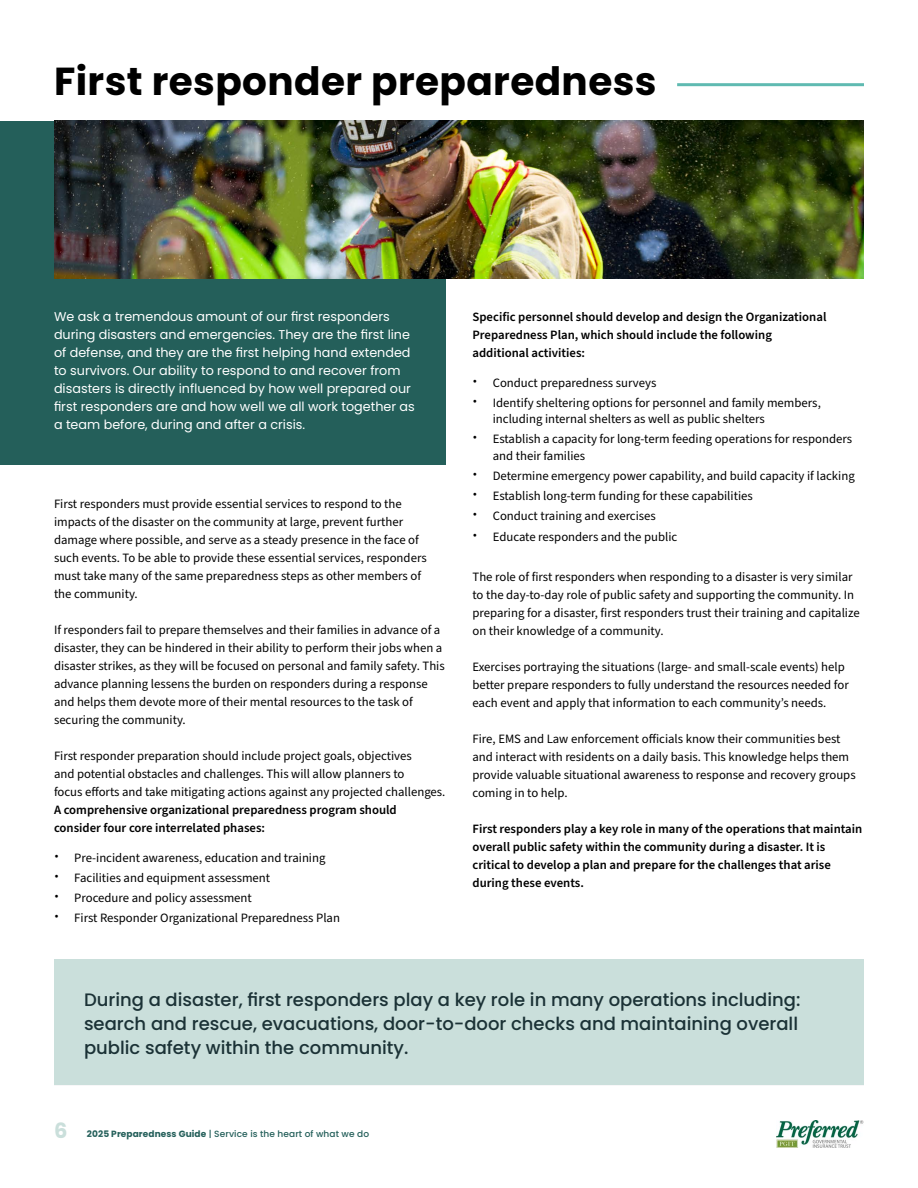
<style>
.page{position:relative;width:918px;height:1188px;background:#fff}
.page>*{position:absolute;margin:0;border:0;box-sizing:border-box;transform-origin:0 0}
.t1{font:700 39px "Poppins";letter-spacing:.01em;color:#000}
.t2{font:700 21px "Poppins";color:#cadfdb}
.t3{font:500 18px/24px "Poppins";color:#1b3236}
.t4{font:12.75px/18px "Source Sans Pro";color:#000}
.t5{font:600 12.75px/18px "Source Sans Pro";color:#000}
.t6{font:12.75px/18px "Poppins";color:#fff}
.t7{font:500 9px "Poppins";letter-spacing:.01em;color:#245f5a}
.s1{font-weight:600;font-size:18px}
.s2{font-weight:700}
</style>
<div class="page">
<img style="left:776px;top:1120px;width:88px;height:28px">
<hr style="left:54px;top:1084px;width:810px;height:1px;background:#e6e7e8">
<div style="left:0;top:121px;width:446px;height:343px;background:#245f5a"></div>
<img style="left:54px;top:121px;width:810px;height:158px">
<hr style="left:677px;top:83px;width:187px;height:3px;background:#5fbab1">
<div style="left:54px;top:959px;width:810px;height:125px;background:#cadfdb"></div>
<h1 class="t1" style="left:54px;top:59px;width:604px">First responder preparedness</h1>
<p class="t6" style="left:54px;top:308px;width:362px">We ask a tremendous amount of our first responders during disasters and emergencies. They are the first line of defense, and they are the first helping hand extended to survivors. Our ability to respond to and recover from disasters is directly influenced by how well prepared our first responders are and how well we all work together as a team before, during and after a crisis.</p>
<p class="t4" style="left:54px;top:496px;width:374px">First responders must provide essential services to respond to the impacts of the disaster on the community at large, prevent further damage where possible, and serve as a steady presence in the face of such events. To be able to provide these essential services, responders must take many of the same preparedness steps as other members of the community.</p>
<p class="t4" style="left:54px;top:622px;width:392px">If responders fail to prepare themselves and their families in advance of a disaster, they can be hindered in their ability to perform their jobs when a disaster strikes, as they will be focused on personal and family safety. This advance planning lessens the burden on responders during a response and helps them devote more of their mental resources to the task of securing the community.</p>
<p class="t4" style="left:54px;top:748px;width:393px">First responder preparation should include project goals, objectives<br>and potential obstacles and challenges. This will allow planners to<br>focus efforts and take mitigating actions against any projected challenges.</p>
<p class="t5" style="left:54px;top:802px;width:344px">A comprehensive organizational preparedness program should consider four core interrelated phases:</p>
<p class="t4" style="left:54px;top:849px;width:288px;line-height:20px"><span class="s1">·</span> Pre-incident awareness, education and training<br><span class="s1">·</span> Facilities and equipment assessment<br><span class="s1">·</span> Procedure and policy assessment<br><span class="s1">·</span> First Responder Organizational Preparedness Plan</p>
<p class="t5" style="left:472px;top:308px;width:355px">Specific personnel should develop and design the Organizational<br>Preparedness Plan, which should include the following additional activities:</p>
<p class="t4" style="left:472px;top:373px;width:350px;line-height:20px"><span class="s1">·</span> Conduct preparedness surveys<br><span class="s1">·</span> Identify sheltering options for personnel and family members,</p>
<p class="t4" style="left:472px;top:410px;width:381px;line-height:20px;text-indent:20px">including internal shelters as well as public shelters<br><span class="s1">·</span> Establish a capacity for long-term feeding operations for responders</p>
<p class="t4" style="left:472px;top:446px;width:384px;line-height:20px;text-indent:20px">and their families<br><span class="s1">·</span> Determine emergency power capability, and build capacity if lacking <span class="s1">·</span> Establish long-term funding for these capabilities<br><span class="s1">·</span> Conduct training and exercises</p>
<p class="t4" style="left:472px;top:529px;width:206px"><span class="s1">·</span> Educate responders and the public</p>
<p class="t4" style="left:473px;top:568px;width:389px">The role of first responders when responding to a disaster is very similar to the day-to-day role of public safety and supporting the community. In preparing for a disaster, first responders trust their training and capitalize on their knowledge of a community.</p>
<p class="t4" style="left:473px;top:658px;width:378px">Exercises portraying the situations (large- and small-scale events) help better prepare responders to fully understand the resources needed for each event and apply that information to each community’s needs.</p>
<p class="t4" style="left:473px;top:730px;width:385px">Fire, EMS and Law enforcement officials know their communities best and interact with residents on a daily basis. This knowledge helps them provide valuable situational awareness to response and recovery groups coming in to help.</p>
<p class="t5" style="left:473px;top:820px;width:391px">First responders play a key role in many of the operations that maintain overall public safety within the community during a disaster. It is critical to develop a plan and prepare for the challenges that arise during these events.</p>
<h3 class="t3" style="left:84px;top:987px;width:718px">During a disaster, first responders play a key role in many operations including: search and rescue, evacuations, door-to-door checks and maintaining overall public safety within the community.</h3>
<h2 class="t2" style="left:54px;top:1118px;width:15px">6</h2>
<p class="t7" style="left:87px;top:1128px;width:284px"><span class="s2">2025 Preparedness Guide</span> | Service is the heart of what we do</p>
</div>
